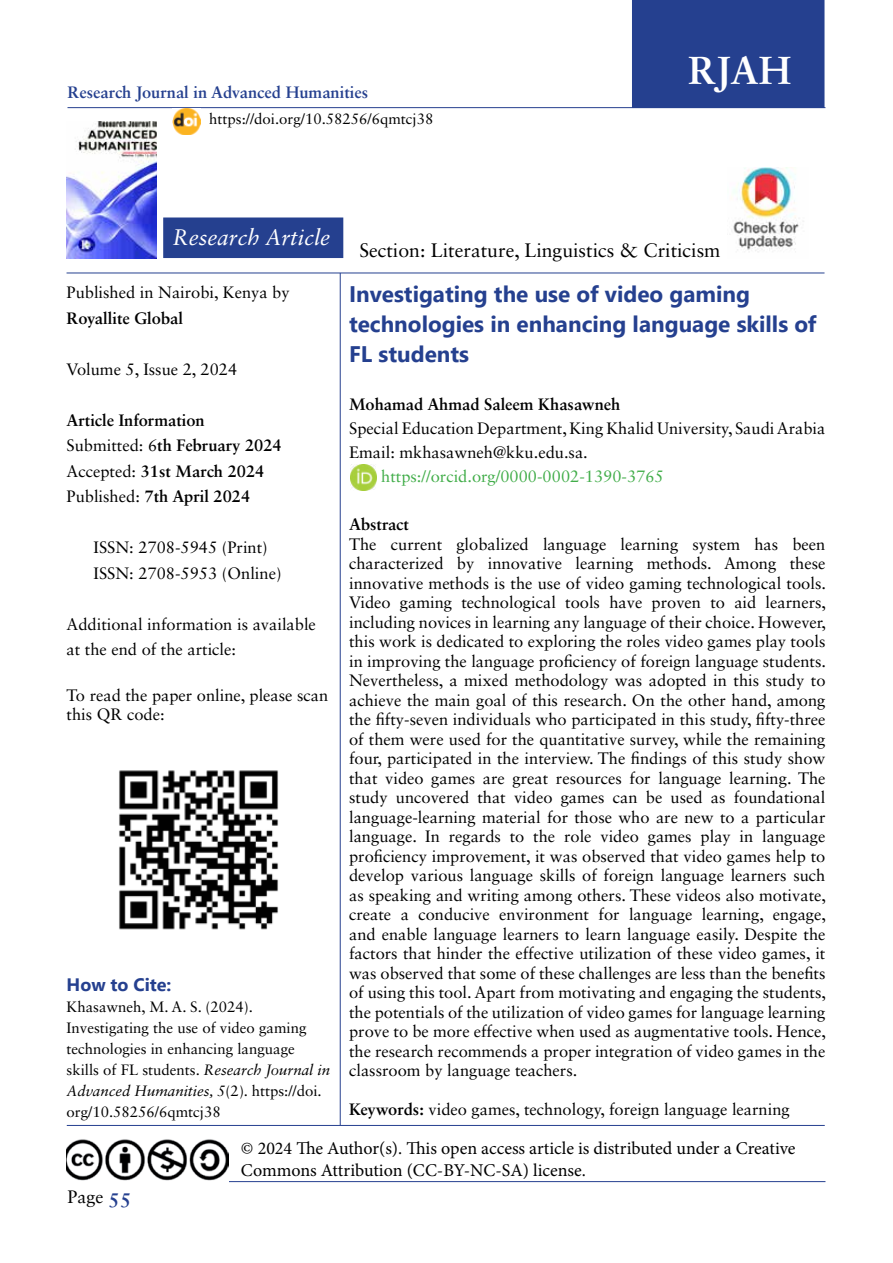
<style>
.page{position:relative;width:893px;height:1263px;background:#fff}
.page>*{position:absolute;margin:0;border:0;box-sizing:border-box;transform-origin:0 0}
.t1{font:700 39px "Sabon LT Std";color:#fff}
.t2{font:700 22.5px/30px "Segoe UI";color:#25408f}
.t3{font:italic 22.5px "Sabon LT Std";color:#fff}
.t4{font:19.5px "Sabon LT Std";color:#000}
.t5{font:18px/21.6px "Minion Pro";color:#000}
.t6{font:700 18px "Segoe UI";color:#25408f}
.t7{font:18px "Sabon LT Std";color:#000}
.t8{font:16.5px/19.5px "Sabon LT Std";color:#000}
.t9{font:700 16.5px/25.5px "Sabon LT Std";color:#000}
.t10{font:16.5px "Sabon LT Std";color:#41ad49}
.t11{font:700 16.5px "Sabon LT Std";color:#25408f}
.t12{font:15px/21px "Sabon LT Std";color:#000}
.s1{font-weight:700}
.s2{font-weight:400}
.s3{font-style:italic}
.s4{font-weight:700;font-size:21px;color:#25408f}
</style>
<div class="page">
<hr style="left:68px;top:107px;width:757px;height:1px;background:#25408f">
<hr style="left:68px;top:1181px;width:757px;height:1px;background:#25408f">
<div style="left:633px;top:1px;width:191px;height:106px;background:#25408f"></div>
<div style="left:632px;top:0;width:192px;height:108px;border:2px solid #25408f"></div>
<div style="left:163px;top:217px;width:180px;height:41px;background:#25408f;border:2px solid #25408f"></div>
<hr style="left:67px;top:273px;width:757px;height:1px;background:#25408f">
<hr style="left:340px;top:273px;width:1px;height:852px;background:#25408f">
<img style="left:119px;top:770px;width:160px;height:160px">
<img style="left:67px;top:1139px;width:161px;height:43px">
<hr style="left:67px;top:1125px;width:758px;height:1px;background:#25408f">
<img style="left:731px;top:167px;width:73px;height:85px">
<img style="left:173px;top:108px;width:27px;height:27px">
<img style="left:66px;top:121px;width:91px;height:137px">
<img style="left:350px;top:464px;width:27px;height:26px">
<p class="t11" style="left:68px;top:82px;width:302px">Research Journal in Advanced Humanities</p>
<p class="t12" style="left:209px;top:109px;width:226px">https://doi.org/10.58256/6qmtcj38</p>
<h1 class="t1" style="left:688px;top:46px;width:105px">RJAH</h1>
<h2 class="t3" style="left:173px;top:224px;width:159px">Research Article</h2>
<p class="t4" style="left:359px;top:239px;width:363px">Section: Literature, Linguistics &amp; Criticism</p>
<h2 class="t2" style="left:349px;top:277px;width:469px">Investigating the use of video gaming technologies in enhancing language skills of<br>FL students</h2>
<p class="t9" style="left:349px;top:391px;width:273px">Mohamad Ahmad Saleem Khasawneh</p>
<p class="t8" style="left:349px;top:416px;width:478px;line-height:24px">Special Education Department, King Khalid University, Saudi Arabia<br>Email: mkhasawneh@kku.edu.sa.</p>
<p class="t10" style="left:381px;top:467px;width:284px">https://orcid.org/0000-0002-1390-3765</p>
<p class="t9" style="left:349px;top:511px;width:61px">Abstract</p>
<p class="t8" style="left:349px;top:534px;width:478px;text-align:justify">The current globalized language learning system has been characterized by innovative learning methods. Among these innovative methods is the use of video gaming technological tools.<br>Video gaming technological tools have proven to aid learners, including novices in learning any language of their choice. However, this work is dedicated to exploring the roles video games play tools in improving the language proficiency of foreign language students.<br>Nevertheless, a mixed methodology was adopted in this study to achieve the main goal of this research. On the other hand, among the fifty-seven individuals who participated in this study, fifty-three of them were used for the quantitative survey, while the remaining four, participated in the interview. The findings of this study show that video games are great resources for language learning. The study uncovered that video games can be used as foundational language-learning material for those who are new to a particular language. In regards to the role video games play in language proficiency improvement, it was observed that video games help to develop various language skills of foreign language learners such as speaking and writing among others. These videos also motivate, create a conducive environment for language learning, engage, and enable language learners to learn language easily. Despite the factors that hinder the effective utilization of these video games, it was observed that some of these challenges are less than the benefits of using this tool. Apart from motivating and engaging the students, the potentials of the utilization of video games for language learning prove to be more effective when used as augmentative tools. Hence, the research recommends a proper integration of video games in the classroom by language teachers.</p>
<p class="t8" style="left:349px;top:1100px;width:442px"><span class="s1">Keywords:</span> video games, technology, foreign language learning</p>
<p class="t8" style="left:67px;top:283px;width:225px">Published in Nairobi, Kenya by</p>
<p class="t9" style="left:67px;top:305px;width:118px">Royallite Global</p>
<p class="t8" style="left:67px;top:359px;width:172px">Volume 5, Issue 2, 2024</p>
<p class="t9" style="left:67px;top:407px;width:217px">Article Information<br><span class="s2">Submitted: 6</span>th February 2024<br><span class="s2">Accepted:</span> 31st March 2024<br><span class="s2">Published:</span> 7th April 2024</p>
<p class="t8" style="left:94px;top:535px;width:189px;line-height:25.5px">ISSN: 2708-5945 (Print)<br>ISSN: 2708-5953 (Online)</p>
<p class="t8" style="left:67px;top:611px;width:251px;line-height:25.5px">Additional information is available at the end of the article:</p>
<p class="t8" style="left:67px;top:685px;width:263px">To read the paper online, please scan this QR code:</p>
<p class="t6" style="left:67px;top:968px;width:106px">How to Cite:</p>
<p class="t12" style="left:67px;top:996px;width:265px">Khasawneh, M. A. S. (2024).<br>Investigating the use of video gaming technologies in enhancing language skills of FL students. <span class="s3">Research Journal in Advanced Humanities, 5</span>(2). https://doi. org/10.58256/6qmtcj38</p>
<p class="t5" style="left:241px;top:1138px;width:556px">© 2024 The Author(s). This open access article is distributed under a Creative<br>Commons Attribution (CC-BY-NC-SA) license.</p>
<p class="t7" style="left:68px;top:1185px;width:66px">Page <span class="s4">55</span></p>
</div>
